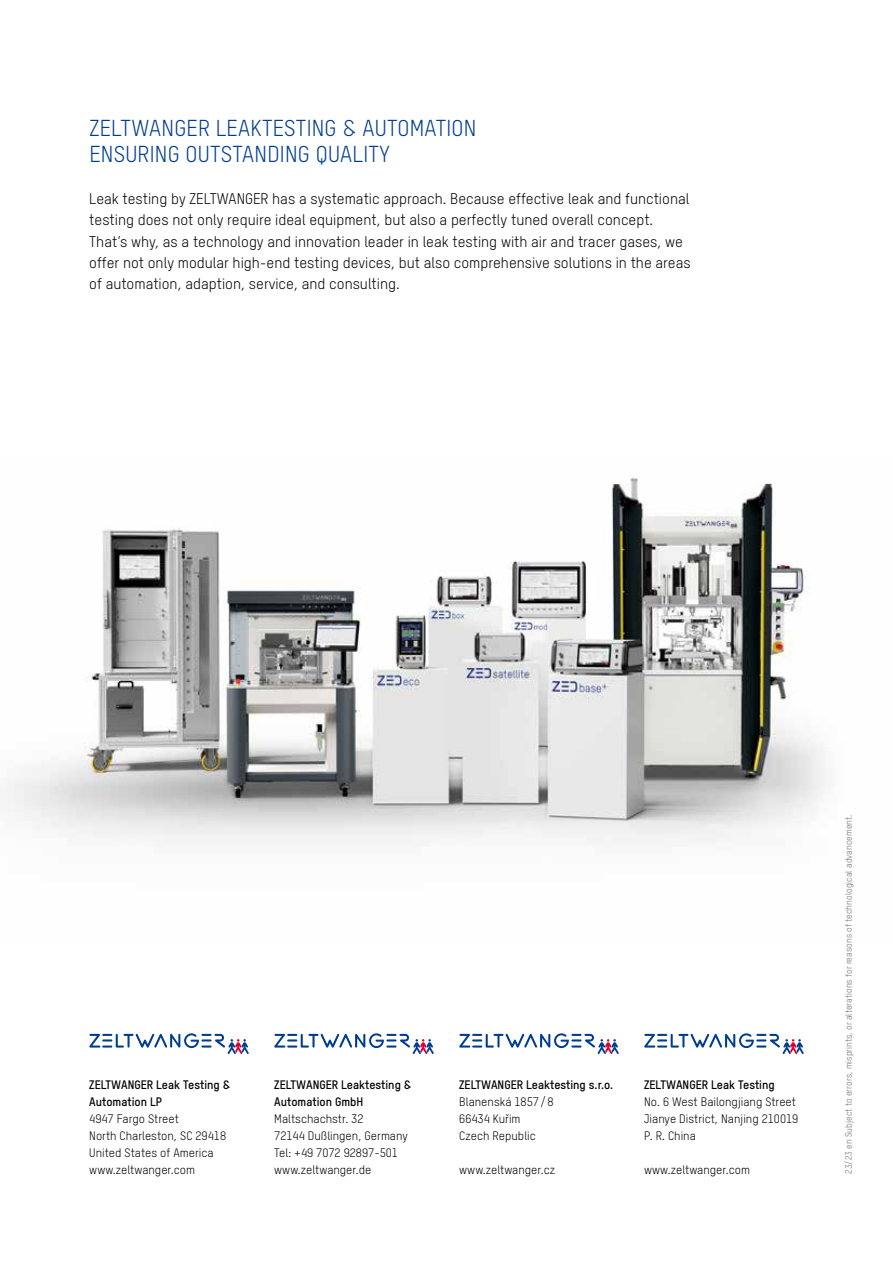
<style>
.page{position:relative;width:893px;height:1263px;background:#fff}
.page>*{position:absolute;margin:0;border:0;box-sizing:border-box;transform-origin:0 0}
.t1{font:22.5px/25.5px "T Star Pro Regular";letter-spacing:.01em;color:#003d90}
.t2{font:15px/21.3px "T Star Pro Regular";color:#000}
.t3{font:12px/17px "T Star Pro Regular";color:#000}
.t4{font:12px/17px "T Star Pro Bold";color:#000}
.t5{font:9px "T Star Pro Regular";color:#707172}
</style>
<div class="page">
<img style="left:6px;top:477px;width:820px;height:365px">
<svg style="left:89px;top:1033px;width:160px;height:21px"></svg>
<svg style="left:274px;top:1033px;width:160px;height:21px"></svg>
<svg style="left:459px;top:1033px;width:160px;height:21px"></svg>
<svg style="left:644px;top:1033px;width:160px;height:21px"></svg>
<h1 class="t1" style="left:89px;top:114px;width:389px">ZELTWANGER LEAKTESTING &amp; AUTOMATION<br>ENSURING OUTSTANDING QUALITY</h1>
<p class="t2" style="left:89px;top:187px;width:603px">Leak testing by ZELTWANGER has a systematic approach. Because effective leak and functional testing does not only require ideal equipment, but also a perfectly tuned overall concept.<br>That‘s why, as a technology and innovation leader in leak testing with air and tracer gases, we offer not only modular high-end testing devices, but also comprehensive solutions in the areas of automation, adaption, service, and consulting.</p>
<p class="t4" style="left:89px;top:1075px;width:143px">ZELTWANGER Leak Testing &amp;<br>Automation LP</p>
<p class="t3" style="left:89px;top:1109px;width:138px">4947 Fargo Street<br>North Charleston, SC 29418<br>United States of America www.zeltwanger.com</p>
<p class="t4" style="left:274px;top:1075px;width:139px">ZELTWANGER Leaktesting &amp;<br>Automation GmbH</p>
<p class="t3" style="left:274px;top:1109px;width:135px">Maltschachstr. 32<br>72144 Dußlingen, Germany<br>Tel: +49 7072 92897-501 www.zeltwanger.de</p>
<p class="t4" style="left:459px;top:1075px;width:156px">ZELTWANGER Leaktesting s.r.o.</p>
<p class="t3" style="left:459px;top:1092px;width:96px">Blanenská 1857/8<br>66434 Kuřim<br>Czech Republic</p>
<p class="t3" style="left:459px;top:1160px;width:97px">www.zeltwanger.cz</p>
<p class="t4" style="left:644px;top:1075px;width:132px">ZELTWANGER Leak Testing</p>
<p class="t3" style="left:644px;top:1092px;width:156px">No. 6 West Bailongjiang Street<br>Jianye District, Nanjing 210019<br>P. R. China</p>
<p class="t3" style="left:644px;top:1160px;width:107px">www.zeltwanger.com</p>
<p class="t5" style="left:842px;top:1174px;width:361px;rotate:-90deg">23/23 en Subject to errors, misprints, or alterations for reasons of technological advancement.</p>
</div>
